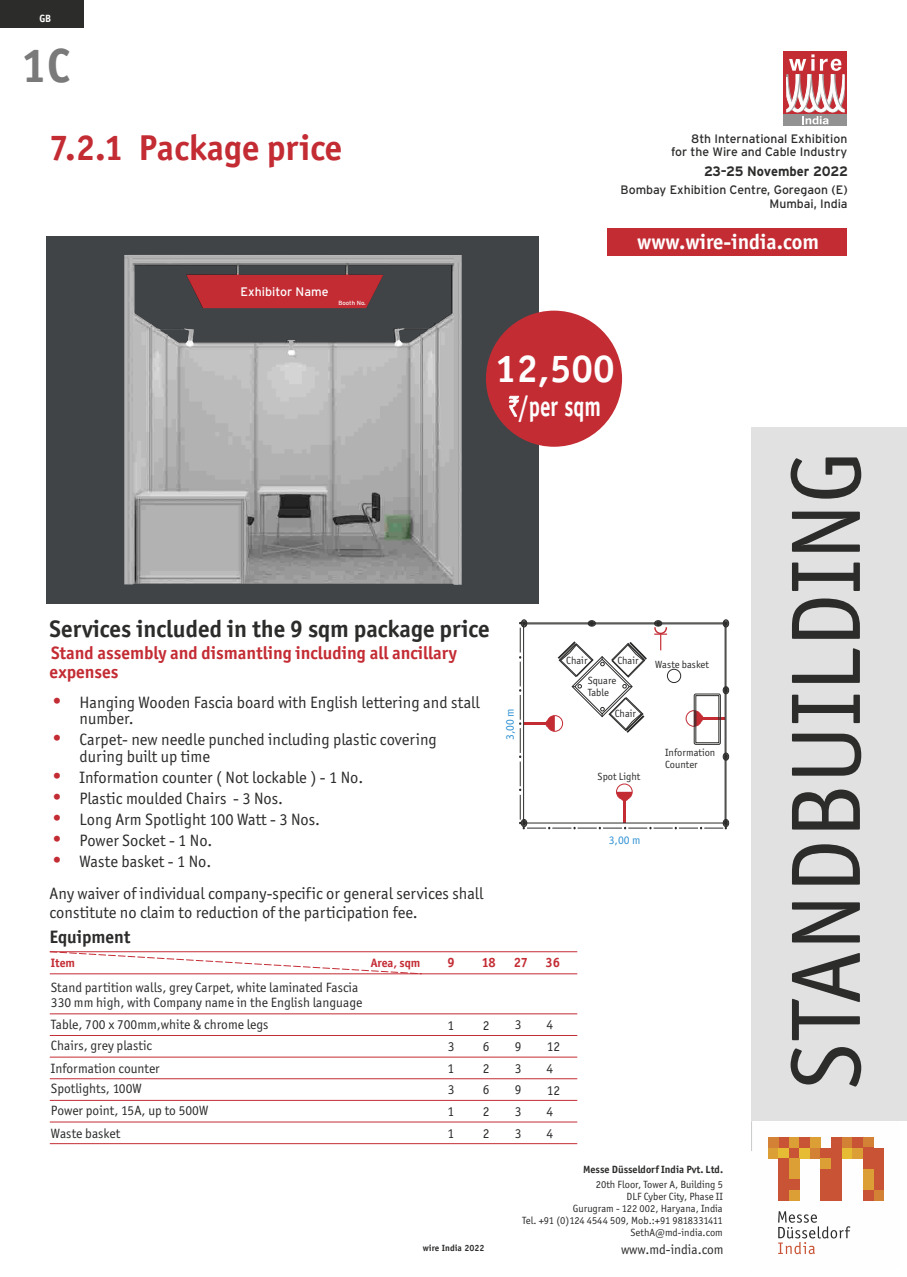
<style>
.page{position:relative;width:907px;height:1277px;background:#fff}
.page>*{position:absolute;margin:0;border:0;box-sizing:border-box;transform-origin:0 0}
.t1{font:99px "Officina San ITC";color:#2c2c2b}
.t2{font:700 48px "Officina San ITC";color:#7a7a7a}
.t3{font:700 39px "Officina Sans";color:#fefefe}
.t4{font:700 36px "Officina San ITC";color:#c42c34}
.t5{font:700 28.5px "Officina Sans";color:#fefefe;scale:.74 1}
.t6{font:700 24px "Officina San ITC";color:#2c2c2b}
.t7{font:700 21.3px "Officina San ITC";color:#fefefe}
.t8{font:700 18px/19.2px "Officina San ITC";color:#c42c34}
.t9{font:700 18px "Officina San ITC";color:#2c2c2b}
.t10{font:16.5px/16.5px "Officina San ITC";color:#2c2c2b}
.t11{font:700 13.65px "Interstate";letter-spacing:-.02em;color:#2c2c2b;scale:.95 1}
.t12{font:13.5px/21.6px "Officina San ITC";color:#2c2c2b}
.t13{font:13.5px "Officina Sans ITC Std";color:#2c2c2b}
.t14{font:700 13.5px "Officina San ITC";color:#c42c34}
.t15{font:12.3px/13.5px "Interstate";color:#2c2c2b;text-align:right}
.t16{font:12.3px "Interstate";color:#fefefe}
.t17{font:700 12.15px "Officina San ITC";color:#c42c34}
.t18{font:11.55px "Officina San ITC";color:#2d90d3}
.t19{font:10.5px/12px "Officina San ITC";color:#2c2c2b}
.t20{font:700 10.5px "Officina San ITC";color:#2c2c2b}
.t21{font:10.5px "Officina Sans ITC Std";color:#2c2c2b}
.t22{font:700 10.5px "Officina San ITC";color:#fefefe}
.t23{font:700 9px "Officina Sans";color:#2c2c2b}
.t24{font:6px "Interstate";color:#fefefe}
.s1{font-family:"Rupee";font-weight:400}
.s2{font-size:21px;color:#c42c34}
.s3{font-family:"Officina Sans ITC Std"}
</style>
<div class="page">
<div style="left:0;top:0;width:84px;height:27px;background:#2c2c2b"></div>
<div style="left:751px;top:427px;width:156px;height:693px;background:#e1e1e1"></div>
<hr style="left:50px;top:951px;width:527px;height:1px;background:#c42c34">
<hr style="left:50px;top:973px;width:527px;height:1px;background:#c42c34">
<hr style="left:50px;top:1013px;width:527px;height:1px;background:#c42c34">
<hr style="left:50px;top:1035px;width:527px;height:1px;background:#c42c34">
<hr style="left:50px;top:1056px;width:527px;height:1px;background:#c42c34">
<hr style="left:50px;top:1078px;width:527px;height:1px;background:#c42c34">
<hr style="left:50px;top:1100px;width:527px;height:1px;background:#c42c34">
<hr style="left:50px;top:1121px;width:527px;height:1px;background:#c42c34">
<hr style="left:50px;top:1143px;width:527px;height:1px;background:#c42c34">
<svg style="left:49px;top:951px;width:373px;height:23px"></svg>
<div style="left:767px;top:1147px;width:11px;height:11px;background:#db9f35"></div>
<div style="left:778px;top:1137px;width:10px;height:10px;background:#c95335"></div>
<div style="left:778px;top:1147px;width:10px;height:11px;background:#e5bc34"></div>
<div style="left:788px;top:1137px;width:11px;height:10px;background:#db9f35"></div>
<div style="left:788px;top:1147px;width:11px;height:11px;background:#c95335"></div>
<div style="left:799px;top:1137px;width:11px;height:10px;background:#c95335"></div>
<div style="left:799px;top:1147px;width:11px;height:11px;background:#e5bc34"></div>
<div style="left:810px;top:1137px;width:10px;height:10px;background:#db9f35"></div>
<div style="left:810px;top:1147px;width:10px;height:11px;background:#d38135"></div>
<div style="left:841px;top:1137px;width:11px;height:10px;background:#d38135"></div>
<div style="left:841px;top:1147px;width:11px;height:11px;background:#e5bc34"></div>
<div style="left:852px;top:1137px;width:10px;height:10px;background:#c95335"></div>
<div style="left:852px;top:1147px;width:10px;height:11px;background:#db9f35"></div>
<div style="left:862px;top:1137px;width:11px;height:10px;background:#d38135"></div>
<div style="left:862px;top:1147px;width:11px;height:22px;background:#c95335"></div>
<div style="left:873px;top:1147px;width:11px;height:43px;background:#c95335"></div>
<div style="left:778px;top:1158px;width:10px;height:42px;background:#c95335"></div>
<div style="left:788px;top:1158px;width:11px;height:21px;background:#db9f35"></div>
<div style="left:788px;top:1179px;width:11px;height:11px;background:#c95335"></div>
<div style="left:788px;top:1190px;width:11px;height:10px;background:#db9f35"></div>
<div style="left:862px;top:1169px;width:11px;height:21px;background:#db9f35"></div>
<div style="left:873px;top:1190px;width:11px;height:10px;background:#d38135"></div>
<div style="left:767px;top:1137px;width:11px;height:10px;background:#d38135"></div>
<div style="left:820px;top:1147px;width:11px;height:11px;background:#c95335"></div>
<div style="left:820px;top:1158px;width:11px;height:11px;background:#db9f35"></div>
<div style="left:820px;top:1169px;width:11px;height:31px;background:#c95335"></div>
<div style="left:831px;top:1137px;width:10px;height:63px;background:#c95335"></div>
<div style="left:862px;top:1190px;width:11px;height:10px;background:#c95335"></div>
<svg style="left:778px;top:1211px;width:72px;height:43px"></svg>
<hr style="left:751px;top:1121px;width:1px;height:30px;background:#cbcccc">
<div style="left:783px;top:51px;width:64px;height:76px;border:1px solid #fefefe"></div>
<svg style="left:784px;top:114px;width:63px;height:12px"></svg>
<div style="left:784px;top:51px;width:63px;height:63px;background:#c42c34"></div>
<svg style="left:786px;top:54px;width:58px;height:70px"></svg>
<div style="left:608px;top:228px;width:239px;height:27px;background:#c42c34"></div>
<div style="left:47px;top:236px;width:492px;height:367px;background:#404447"></div>
<div style="left:486px;top:311px;width:136px;height:136px;background:#c42c34;border-radius:50%"></div>
<img style="left:124px;top:255px;width:337px;height:330px">
<svg style="left:186px;top:275px;width:197px;height:33px"></svg>
<div style="left:723px;top:619px;width:5px;height:8px;border:1px solid #2c2c2b;border-radius:50%"></div>
<div style="left:521px;top:619px;width:6px;height:8px;border:1px solid #2c2c2b;border-radius:50%"></div>
<svg style="left:519px;top:620px;width:209px;height:209px"></svg>
<div style="left:523px;top:623px;width:202px;height:200px;border:1px solid #2c2c2b"></div>
<p class="t22" style="left:39px;top:14px;width:13px">GB</p>
<h2 class="t2" style="left:21px;top:46px;width:49px">1C</h2>
<h3 class="t4" style="left:50px;top:133px;width:294px">7.2.1 Package price</h3>
<p class="t16" style="left:240px;top:287px;width:89px">Exhibitor Name</p>
<p class="t24" style="left:338px;top:300px;width:29px">Booth No.</p>
<p class="t15" style="left:671px;top:132px;width:178px">8th International Exhibition<br>for the Wire and Cable Industry</p>
<p class="t11" style="left:704px;top:166px;width:153px">23–25 November 2022</p>
<p class="t15" style="left:620px;top:184px;width:228px">Bombay Exhibition Centre, Goregaon (E)<br>Mumbai, India</p>
<p class="t7" style="left:637px;top:234px;width:183px">www.wire-india.com</p>
<h3 class="t3" style="left:495px;top:353px;width:121px">12,500</h3>
<h3 class="t5" style="left:508px;top:395px;width:126px"><span class="s1">`</span>/per sqm</h3>
<h3 class="t6" style="left:50px;top:619px;width:442px">Services included in the 9 sqm package price</h3>
<p class="t8" style="left:50px;top:644px;width:409px">Stand assembly and dismantling including all ancillary expenses</p>
<p class="t10" style="left:80px;top:695px;width:402px;text-indent:-30px"><span class="s2">•</span> Hanging Wooden Fascia board with English lettering and stall number.</p>
<p class="t10" style="left:80px;top:732px;width:359px;text-indent:-30px"><span class="s2">•</span> Carpet- new needle punched including plastic covering during built up time</p>
<p class="t10" style="left:50px;top:770px;width:315px"><span class="s2">•</span> Information counter ( Not lockable ) - 1 No.</p>
<p class="t10" style="left:50px;top:791px;width:235px"><span class="s2">•</span> Plastic moulded Chairs - 3 Nos.</p>
<p class="t10" style="left:50px;top:812px;width:272px"><span class="s2">•</span> Long Arm Spotlight 100 Watt - 3 Nos.</p>
<p class="t10" style="left:50px;top:833px;width:164px"><span class="s2">•</span> Power Socket - 1 No.</p>
<p class="t10" style="left:50px;top:854px;width:163px"><span class="s2">•</span> Waste basket - 1 No.</p>
<p class="t10" style="left:50px;top:885px;width:435px;line-height:18.9px">Any waiver of individual company-specific or general services shall constitute no claim to reduction of the participation fee.</p>
<p class="t9" style="left:50px;top:929px;width:82px">Equipment</p>
<p class="t17" style="left:51px;top:958px;width:26px">Item</p>
<p class="t12" style="left:51px;top:981px;width:313px;line-height:14.7px">Stand partition walls, grey Carpet, white laminated Fascia<br>330 mm high, with Company name in the English language</p>
<p class="t12" style="left:51px;top:1014px;width:219px">Table, 700 x 700mm,white &amp; chrome legs<br>Chairs, grey plastic</p>
<p class="t12" style="left:51px;top:1059px;width:110px;line-height:20.1px">Information counter<br>Spotlights, 100W</p>
<p class="t12" style="left:51px;top:1099px;width:159px;line-height:23.1px">Power point, 15A, up to 500W<br>Waste basket</p>
<p class="t17" style="left:371px;top:958px;width:51px">Area, sqm</p>
<p class="t14" style="left:447px;top:957px;width:9px">9</p>
<p class="t12" style="left:447px;top:1015px;width:8px;text-align:justify">1<br>3<br>1<br>3<br>1<br>1</p>
<p class="t14" style="left:482px;top:957px;width:16px">18</p>
<p class="t12" style="left:483px;top:1015px;width:8px;text-align:justify">2<br>6<br>2<br>6<br>2<br>2</p>
<p class="t18" style="left:505px;top:739px;width:33px;rotate:-90deg">3,00 m</p>
<p class="t14" style="left:514px;top:957px;width:16px">27</p>
<p class="t12" style="left:515px;top:1015px;width:8px;text-align:justify">3<br>9<br>3<br>9<br>3<br>3</p>
<p class="t19" style="left:566px;top:655px;width:23px">Chair</p>
<p class="t19" style="left:617px;top:655px;width:23px">Chair</p>
<p class="t19" style="left:587px;top:675px;width:30px">Square<br>Table</p>
<p class="t19" style="left:614px;top:708px;width:23px">Chair</p>
<p class="t19" style="left:597px;top:771px;width:44px">Spot Light</p>
<p class="t19" style="left:655px;top:659px;width:55px">Waste basket</p>
<p class="t19" style="left:665px;top:747px;width:52px">Information<br>Counter</p>
<p class="t18" style="left:609px;top:834px;width:33px">3,00 m</p>
<p class="t14" style="left:545px;top:957px;width:16px">36</p>
<p class="t12" style="left:546px;top:1015px;width:15px">4<br>12<br>4<br>12<br>4<br>4</p>
<p class="t23" style="left:423px;top:1243px;width:63px">wire India 2022</p>
<p class="t20" style="left:583px;top:1165px;width:141px">Messe Düsseldorf India Pvt. Ltd.</p>
<p class="t19" style="left:522px;top:1178px;width:202px;text-align:right">20th Floor, Tower A, Building 5<br>DLF Cyber City, Phase II<br>Gurugram - 122 002, Haryana, India<br><span class="s3">Tel.</span> +91 (0)124 4544 509<span class="s3">,</span> Mob.: +91 9818331411</p>
<p class="t21" style="left:630px;top:1228px;width:94px">SethA@md-india.com</p>
<p class="t13" style="left:621px;top:1244px;width:104px">www.md-india.com</p>
<h1 class="t1" style="left:783px;top:1090px;width:641px;rotate:-90deg">STANDBUILDING</h1>
</div>
